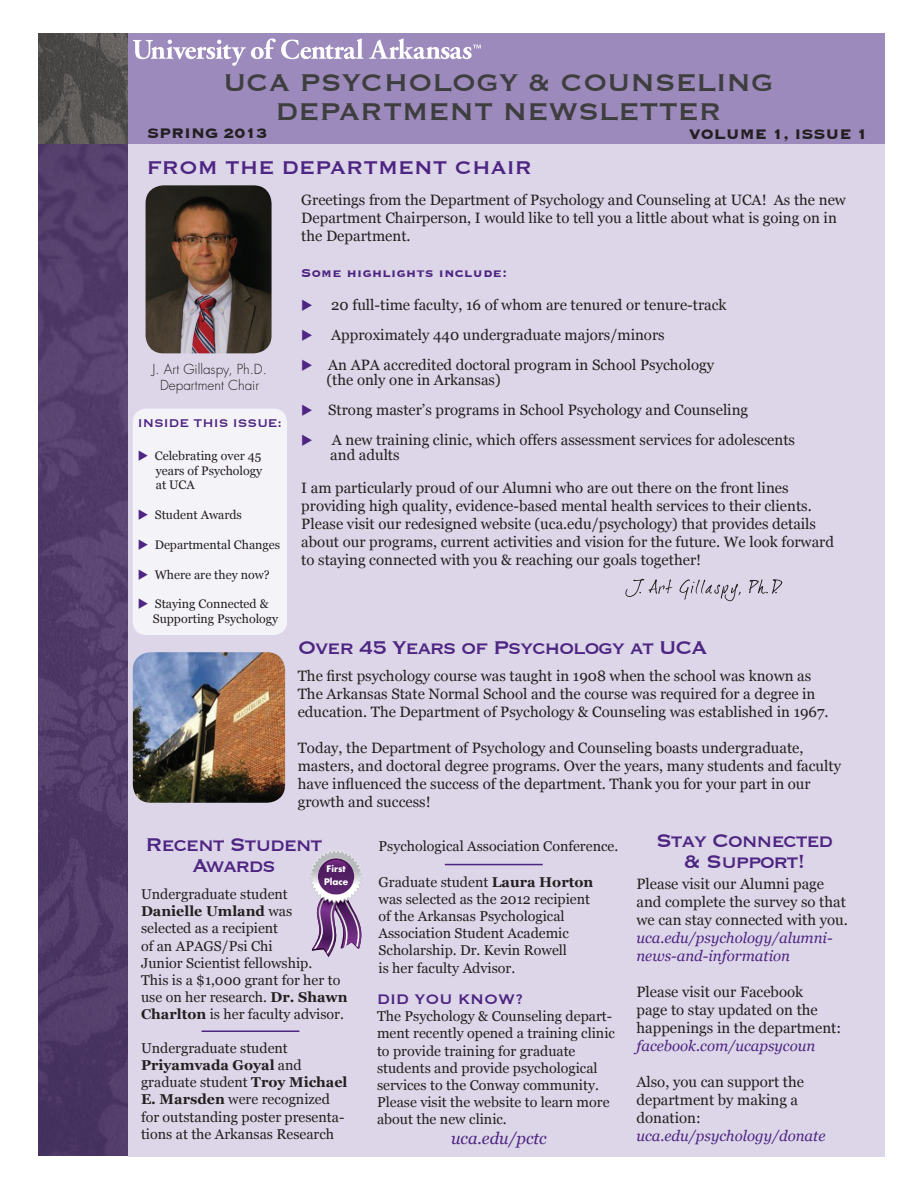
<style>
.page{position:relative;width:918px;height:1188px;background:#fff}
.page>*{position:absolute;margin:0;border:0;box-sizing:border-box;transform-origin:0 0}
.t1{font:31.5px/28.5px "Copperplate";color:#3e3e3f;text-align:center}
.t2{font:24px/21px "Copperplate";letter-spacing:-.05em;color:#4e2582;text-align:center}
.t3{font:24px "Copperplate";color:#4e2582}
.t4{font:700 18px "Copperplate";color:#231f20}
.t5{font:18px "Copperplate";color:#4e2582}
.t6{font:italic 16.5px "Georgia";color:#4e2582}
.t7{font:15px/18px "Georgia";color:#231f20}
.t8{font:italic 15px/18px "Georgia";color:#4e2582}
.t9{font:700 15px "Copperplate";letter-spacing:.025em;color:#4e2582}
.t10{font:14.7px "Copperplate";color:#4e2582}
.t11{font:14.25px/17.1px "Georgia";color:#231f20}
.t12{font:300 13.5px/16.2px "Futura";color:#231f20;text-align:center}
.t13{font:12.3px/14.9px "Georgia";color:#231f20;text-align:justify}
.t14{font:700 8.85px/12.6px "Futura";color:#fff}
.s1{color:#4e2582}
.s2{font-weight:700}
</style>
<div class="page">
<div style="left:38px;top:33px;width:847px;height:111px;background:#9c8abc"></div>
<img style="left:38px;top:33px;width:89px;height:1122px">
<svg style="left:133px;top:38px;width:348px;height:28px"></svg>
<div style="left:128px;top:144px;width:757px;height:1013px;background:#dcd6e8"></div>
<div style="left:133px;top:409px;width:154px;height:226px;background:#f4f3f8;border-radius:14px"></div>
<img style="left:146px;top:185px;width:126px;height:168px">
<svg style="left:625px;top:579px;width:157px;height:22px"></svg>
<img style="left:133px;top:652px;width:152px;height:151px">
<svg style="left:309px;top:850px;width:54px;height:107px"></svg>
<hr style="left:445px;top:864px;width:98px;height:1px;background:#4e2582">
<hr style="left:202px;top:1030px;width:97px;height:2px;background:#4e2582">
<h1 class="t1" style="left:224px;top:67px;width:552px">UCA PSYCHOLOGY &amp; COUNSELING<br>DEPARTMENT NEWSLETTER</h1>
<p class="t4" style="left:147px;top:121px;width:122px">SPRING 2013</p>
<p class="t4" style="left:689px;top:123px;width:180px">VOLUME 1, ISSUE 1</p>
<h2 class="t3" style="left:147px;top:152px;width:387px">FROM THE DEPARTMENT CHAIR</h2>
<p class="t12" style="left:152px;top:361px;width:116px">J. Art Gillaspy, Ph.D.<br>Department Chair</p>
<p class="t10" style="left:138px;top:414px;width:146px">INSIDE THIS ISSUE:</p>
<p class="t13" style="left:156px;top:448px;width:108px;text-indent:-18px"><span class="s1">◆</span> Celebrating over 45 years of Psychology at UCA</p>
<p class="t13" style="left:138px;top:507px;width:105px"><span class="s1">◆</span> Student Awards</p>
<p class="t13" style="left:138px;top:537px;width:144px"><span class="s1">◆</span> Departmental Changes</p>
<p class="t13" style="left:138px;top:567px;width:133px"><span class="s1">◆</span> Where are they now?</p>
<p class="t13" style="left:153px;top:597px;width:127px;text-indent:-15px"><span class="s1">◆</span> Staying Connected &amp;<br>Supporting Psychology</p>
<p class="t7" style="left:301px;top:191px;width:546px">Greetings from the Department of Psychology and Counseling at UCA! As the new<br>Department Chairperson, I would like to tell you a little about what is going on in the Department.</p>
<p class="t9" style="left:301px;top:263px;width:207px">Some highlights include:</p>
<p class="t7" style="left:301px;top:296px;width:427px"><span class="s1">◆</span> 20 full-time faculty, 16 of whom are tenured or tenure-track</p>
<p class="t7" style="left:301px;top:326px;width:365px"><span class="s1">◆</span> Approximately 440 undergraduate majors/minors</p>
<p class="t7" style="left:327px;top:357px;width:389px;line-height:15px;text-indent:-25px"><span class="s1">◆</span> An APA accredited doctoral program in School Psychology (the only one in Arkansas)</p>
<p class="t7" style="left:301px;top:401px;width:448px"><span class="s1">◆</span> Strong master’s programs in School Psychology and Counseling</p>
<p class="t7" style="left:330px;top:432px;width:466px;line-height:15px;text-indent:-29px"><span class="s1">◆</span> A new training clinic, which offers assessment services for adolescents and adults</p>
<p class="t7" style="left:301px;top:479px;width:534px">I am particularly proud of our Alumni who are out there on the front lines providing high quality, evidence-based mental health services to their clients.<br>Please visit our redesigned website (uca.edu/psychology) that provides details about our programs, current activities and vision for the future. We look forward to staying connected with you &amp; reaching our goals together!</p>
<h2 class="t2" style="left:298px;top:635px;width:411px">Over 45 Years of Psychology at UCA</h2>
<p class="t7" style="left:298px;top:667px;width:532px">The first psychology course was taught in 1908 when the school was known as<br>The Arkansas State Normal School and the course was required for a degree in education. The Department of Psychology &amp; Counseling was established in 1967.</p>
<p class="t7" style="left:298px;top:739px;width:545px">Today, the Department of Psychology and Counseling boasts undergraduate, masters, and doctoral degree programs. Over the years, many students and faculty have influenced the success of the department. Thank you for your part in our growth and success!</p>
<h2 class="t2" style="left:146px;top:833px;width:179px">Recent Student<br>Awards</h2>
<h2 class="t2" style="left:656px;top:828px;width:179px">Stay Connected &amp; Support!</h2>
<p class="t11" style="left:379px;top:838px;width:241px">Psychological Association Conference.</p>
<p class="t11" style="left:379px;top:873px;width:216px">Graduate student <span class="s2">Laura Horton </span>was selected as the 2012 recipient of the Arkansas Psychological<br>Association Student Academic<br>Scholarship. Dr. Kevin Rowell<br>is her faculty Advisor.</p>
<p class="t14" style="left:324px;top:862px;width:26px">First<br>Place</p>
<p class="t7" style="left:636px;top:875px;width:213px">Please visit our Alumni page and complete the survey so that we can stay connected with you.</p>
<p class="t8" style="left:636px;top:929px;width:198px">uca.edu/psychology/alumni&shy;news-and-information</p>
<p class="t7" style="left:636px;top:983px;width:206px">Please visit our Facebook<br>page to stay updated on the happenings in the department:</p>
<p class="t8" style="left:636px;top:1037px;width:180px">facebook.com/ucapsycoun</p>
<p class="t7" style="left:636px;top:1073px;width:169px">Also, you can support the department by making a donation:</p>
<p class="t8" style="left:636px;top:1127px;width:191px">uca.edu/psychology/donate</p>
<p class="t11" style="left:141px;top:886px;width:208px">Undergraduate student<br><span class="s2">Danielle Umland</span> was<br>selected as a recipient<br>of an APAGS/Psi Chi<br>Junior Scientist fellowship.<br>This is a $1,000 grant for her to use on her research. <span class="s2">Dr. Shawn<br>Charlton</span> is her faculty advisor.</p>
<p class="t11" style="left:141px;top:1040px;width:208px">Undergraduate student<br><span class="s2">Priyamvada Goyal</span> and graduate student <span class="s2">Troy Michael<br>E. Marsden</span> were recognized for outstanding poster presenta&shy;tions at the Arkansas Research</p>
<p class="t5" style="left:377px;top:988px;width:147px">DID YOU KNOW?</p>
<p class="t11" style="left:377px;top:1008px;width:239px">The Psychology &amp; Counseling depart&shy;ment recently opened a training clinic to provide training for graduate students and provide psychological services to the Conway community.<br>Please visit the website to learn more about the new clinic.</p>
<p class="t6" style="left:451px;top:1129px;width:97px">uca.edu/pctc</p>
</div>
